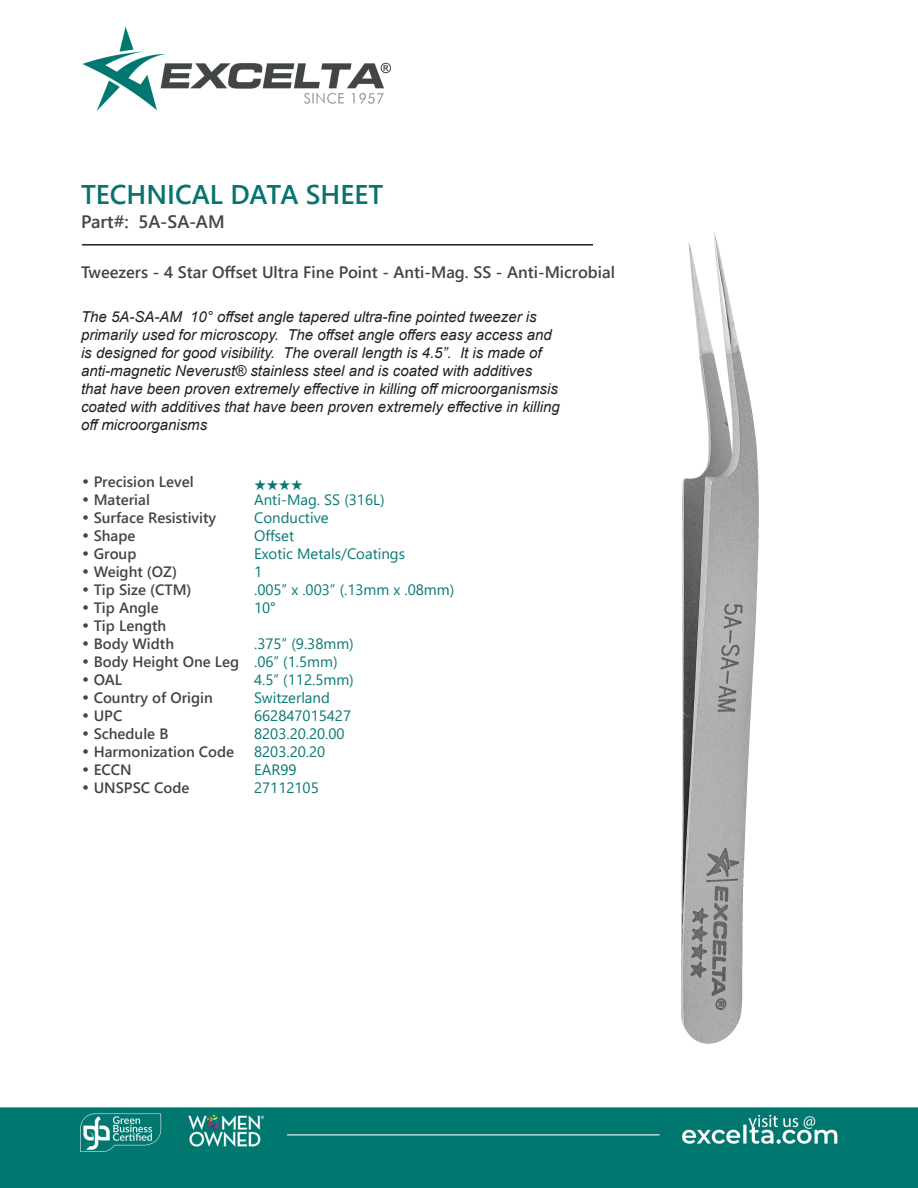
<style>
.page{position:relative;width:918px;height:1188px;background:#fff}
.page>*{position:absolute;margin:0;border:0;box-sizing:border-box;transform-origin:0 0}
.t1{font:700 27px "Yu Gothic UI";color:#08746d}
.t2{font:700 18px "Yu Gothic UI";color:#414546}
.t3{font:700 16.5px "Yu Gothic UI";color:#414546}
.t4{font:italic 15px/18px "Arial";color:#231f20}
.CT_s_CTM{font:700 15px "Yu Gothic UI";color:#414546}
.CT_s_CTM-2{font:15px "Yu Gothic UI";color:#077874}
.CT_s_CTM-3{font:15px "Zapf Ding Bats";color:#077874}
.s1{font-family:"Century Gothic";font-weight:400}
</style>
<div class="page">
<img style="left:0;top:27px;width:918px;height:1161px">
<img style="left:682px;top:232px;width:76px;height:812px">
<hr style="left:82px;top:244px;width:511px;height:2px;background:#231f20">
<p class="t1" style="left:81px;top:178px;width:304px">TECHNICAL DATA SHEET</p>
<p class="t2" style="left:81px;top:212px;width:145px">Part#: 5A-SA-AM</p>
<p class="t3" style="left:81px;top:262px;width:536px">Tweezers - 4 Star Offset Ultra Fine Point - Anti-Mag. SS - Anti-Microbial</p>
<p class="t4" style="left:81px;top:308px;width:480px">The 5A-SA-AM 10° offset angle tapered ultra-fine pointed tweezer is primarily used for microscopy. The offset angle offers easy access and is designed for good visibility. The overall length is 4.5”. It is made of anti-magnetic Neverust® stainless steel and is coated with additives that have been proven extremely effective in killing off microorganismsis coated with additives that have been proven extremely effective in killing off microorganisms</p>
<p class="CT_s_CTM" style="left:81px;top:473px;width:114px"><span class="s1">•</span> Precision Level</p>
<p class="CT_s_CTM-3" style="left:254px;top:476px;width:50px">★★★★</p>
<p class="CT_s_CTM" style="left:81px;top:491px;width:70px"><span class="s1">•</span> Material</p>
<p class="CT_s_CTM-2" style="left:254px;top:485px;width:132px">Anti-Mag. SS (316L)</p>
<p class="CT_s_CTM" style="left:81px;top:509px;width:137px"><span class="s1">•</span> Surface Resistivity</p>
<p class="CT_s_CTM-2" style="left:254px;top:503px;width:76px">Conductive</p>
<p class="CT_s_CTM" style="left:81px;top:527px;width:56px"><span class="s1">•</span> Shape</p>
<p class="CT_s_CTM-2" style="left:254px;top:521px;width:41px">Offset</p>
<p class="CT_s_CTM" style="left:81px;top:545px;width:57px"><span class="s1">•</span> Group</p>
<p class="CT_s_CTM-2" style="left:254px;top:539px;width:153px">Exotic Metals/Coatings</p>
<p class="CT_s_CTM" style="left:81px;top:563px;width:98px"><span class="s1">•</span> Weight (OZ)</p>
<p class="CT_s_CTM-2" style="left:254px;top:557px;width:10px">1</p>
<p class="CT_s_CTM" style="left:81px;top:581px;width:112px"><span class="s1">•</span> Tip Size (CTM)</p>
<p class="CT_s_CTM-2" style="left:254px;top:575px;width:202px">.005” x .003” (.13mm x .08mm)</p>
<p class="CT_s_CTM" style="left:81px;top:599px;width:79px"><span class="s1">•</span> Tip Angle</p>
<p class="CT_s_CTM-2" style="left:254px;top:593px;width:23px">10°</p>
<p class="CT_s_CTM" style="left:81px;top:617px;width:87px"><span class="s1">•</span> Tip Length</p>
<p class="CT_s_CTM" style="left:81px;top:635px;width:95px"><span class="s1">•</span> Body Width</p>
<p class="CT_s_CTM-2" style="left:254px;top:629px;width:101px">.375” (9.38mm)</p>
<p class="CT_s_CTM" style="left:81px;top:653px;width:160px"><span class="s1">•</span> Body Height One Leg</p>
<p class="CT_s_CTM-2" style="left:254px;top:647px;width:85px">.06” (1.5mm)</p>
<p class="CT_s_CTM" style="left:81px;top:671px;width:43px"><span class="s1">•</span> OAL</p>
<p class="CT_s_CTM-2" style="left:254px;top:665px;width:101px">4.5” (112.5mm)</p>
<p class="CT_s_CTM" style="left:81px;top:689px;width:133px"><span class="s1">•</span> Country of Origin</p>
<p class="CT_s_CTM-2" style="left:254px;top:683px;width:77px">Switzerland</p>
<p class="CT_s_CTM" style="left:81px;top:707px;width:43px"><span class="s1">•</span> UPC</p>
<p class="CT_s_CTM-2" style="left:254px;top:701px;width:99px">662847015427</p>
<p class="CT_s_CTM" style="left:81px;top:725px;width:89px"><span class="s1">•</span> Schedule B</p>
<p class="CT_s_CTM-2" style="left:254px;top:719px;width:92px">8203.20.20.00</p>
<p class="CT_s_CTM" style="left:81px;top:743px;width:155px"><span class="s1">•</span> Harmonization Code</p>
<p class="CT_s_CTM-2" style="left:254px;top:737px;width:73px">8203.20.20</p>
<p class="CT_s_CTM" style="left:81px;top:761px;width:52px"><span class="s1">•</span> ECCN</p>
<p class="CT_s_CTM-2" style="left:254px;top:755px;width:44px">EAR99</p>
<p class="CT_s_CTM" style="left:81px;top:779px;width:110px"><span class="s1">•</span> UNSPSC Code</p>
<p class="CT_s_CTM-2" style="left:254px;top:773px;width:66px">27112105</p>
</div>
